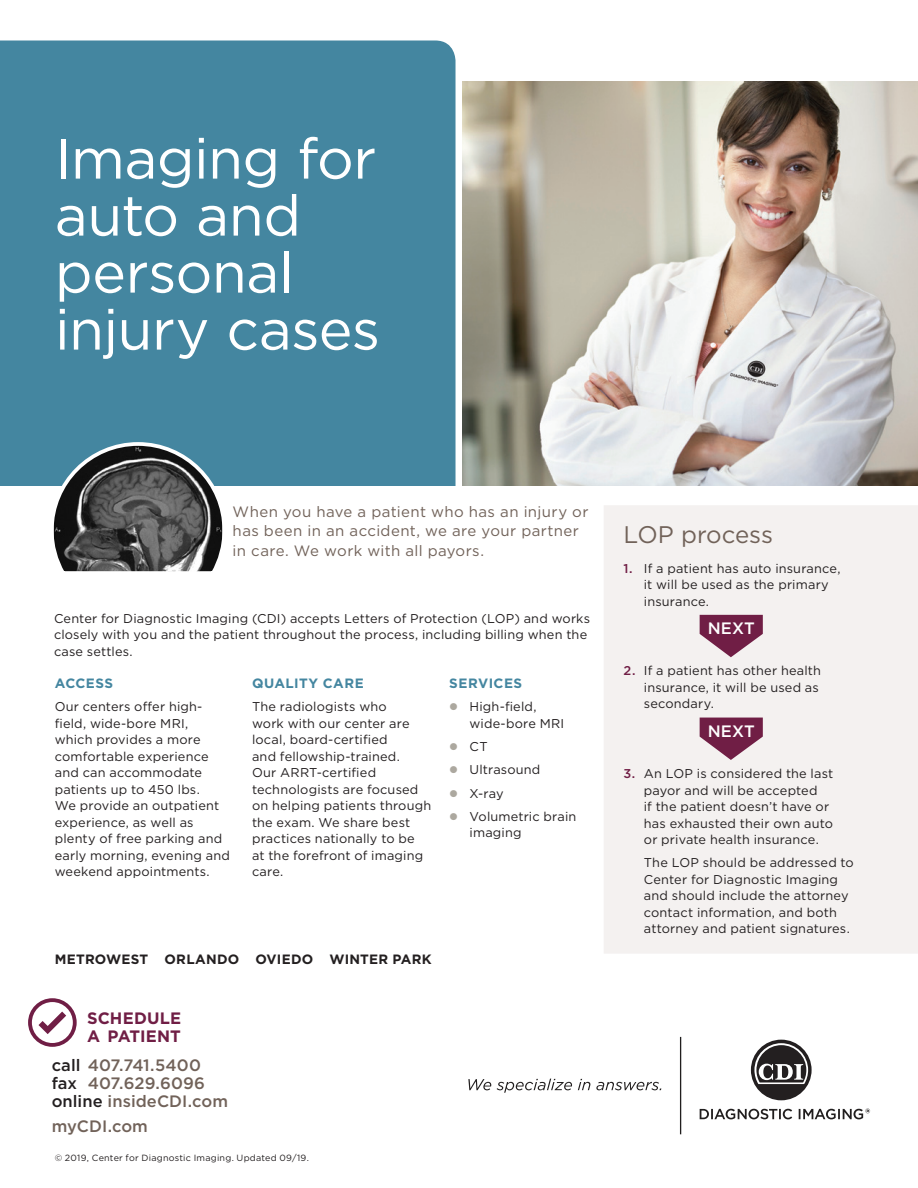
<style>
.page{position:relative;width:918px;height:1188px;background:#fff}
.page>*{position:absolute;margin:0;border:0;box-sizing:border-box;transform-origin:0 0}
.CDI_Cover_Headline{font:57px/57px "Gotham";letter-spacing:-.01em;color:#fff}
.CDI_Subhead_1_Templa{font:24px "Gotham";letter-spacing:-.005em;color:#716259}
.t1{font:500 16.5px/18px "Gotham";letter-spacing:.005em;color:#716259}
.t2{font:700 16.5px/18px "Gotham";color:#701e45}
.t3{font:500 16.5px "Gotham";color:#fff}
.CDI_CoverSnippet_Tem{font:15px/19.5px "Gotham";letter-spacing:.025em;color:#716259}
.CDI_Location_Name_Te{font:700 13.5px "Gotham";letter-spacing:.015em;color:#231f20}
.CDI_Subhead_2_Templa{font:700 13.5px "Gotham";letter-spacing:.035em;color:#4486a0}
.CDI_Body_Copy_Templa{font:12.75px/16.5px "Gotham";letter-spacing:.015em;color:#231f20}
.CDI_Bullet_Body_Temp{font:12.75px/16.5px "Gotham";letter-spacing:.015em;color:#231f20}
.CDI_Disclaimer_Templ{font:9px "Gotham";letter-spacing:.025em;color:#231f20}
.s1{color:#aca89f}
.s2{color:#231f20}
.s3{font-weight:500;color:#701e45}
</style>
<div class="page">
<img style="left:462px;top:81px;width:456px;height:405px">
<div style="left:604px;top:505px;width:314px;height:448px;background:#f4f1f0"></div>
<div style="left:0;top:40px;width:456px;height:446px;background:#4486a0"></div>
<svg style="left:48px;top:440px;width:180px;height:132px;background:#5c666a"></svg>
<svg style="left:680px;top:1037px;width:1px;height:97px"></svg>
<svg style="left:468px;top:1079px;width:23px;height:11px"></svg>
<svg style="left:497px;top:1079px;width:75px;height:14px"></svg>
<svg style="left:578px;top:1079px;width:12px;height:11px"></svg>
<svg style="left:596px;top:1082px;width:65px;height:8px"></svg>
<svg style="left:751px;top:1040px;width:61px;height:60px"></svg>
<svg style="left:700px;top:1109px;width:92px;height:10px"></svg>
<svg style="left:799px;top:1108px;width:71px;height:11px"></svg>
<svg style="left:700px;top:615px;width:63px;height:42px"></svg>
<svg style="left:700px;top:718px;width:63px;height:42px"></svg>
<div style="left:28px;top:998px;width:49px;height:49px;border:4px solid #701e45;border-radius:50%"></div>
<svg style="left:39px;top:1012px;width:27px;height:22px"></svg>
<p class="CDI_Cover_Headline" style="left:55px;top:129px;width:327px">Imaging for auto and personal injury cases</p>
<p class="CDI_CoverSnippet_Tem" style="left:233px;top:502px;width:357px">When you have a patient who has an injury or has been in an accident, we are your partner in care. We work with all payors.</p>
<p class="CDI_Body_Copy_Templa" style="left:54px;top:610px;width:538px">Center for Diagnostic Imaging (CDI) accepts Letters of Protection (LOP) and works closely with you and the patient throughout the process, including billing when the case settles.</p>
<p class="CDI_Subhead_2_Templa" style="left:55px;top:674px;width:60px">ACCESS</p>
<p class="CDI_Body_Copy_Templa" style="left:55px;top:698px;width:177px">Our centers offer high&shy;field, wide-bore MRI,<br>which provides a more comfortable experience and can accommodate patients up to 450 lbs.<br>We provide an outpatient experience, as well as plenty of free parking and early morning, evening and weekend appointments.</p>
<p class="CDI_Subhead_2_Templa" style="left:252px;top:674px;width:113px">QUALITY CARE</p>
<p class="CDI_Body_Copy_Templa" style="left:252px;top:698px;width:181px">The radiologists who<br>work with our center are local, board-certified<br>and fellowship-trained.<br>Our ARRT-certified technologists are focused on helping patients through the exam. We share best practices nationally to be<br>at the forefront of imaging care.</p>
<p class="CDI_Subhead_2_Templa" style="left:449px;top:674px;width:74px">SERVICES</p>
<p class="CDI_Bullet_Body_Temp" style="left:470px;top:698px;width:96px;text-indent:-20px"><span class="s1">●</span> High-field, wide-bore MRI</p>
<p class="CDI_Bullet_Body_Temp" style="left:449px;top:738px;width:40px"><span class="s1">●</span> CT</p>
<p class="CDI_Bullet_Body_Temp" style="left:449px;top:761px;width:93px"><span class="s1">●</span> Ultrasound</p>
<p class="CDI_Bullet_Body_Temp" style="left:449px;top:785px;width:56px"><span class="s1">●</span> X-ray</p>
<p class="CDI_Bullet_Body_Temp" style="left:470px;top:808px;width:108px;text-indent:-20px"><span class="s1">●</span> Volumetric brain imaging</p>
<p class="CDI_Location_Name_Te" style="left:55px;top:951px;width:378px">METROWEST ORLANDO OVIEDO WINTER PARK</p>
<p class="t2" style="left:87px;top:1009px;width:95px">SCHEDULE<br>A PATIENT</p>
<p class="t1" style="left:52px;top:1056px;width:151px"><span class="s2">call</span> 407.741.5400</p>
<p class="t1" style="left:52px;top:1074px;width:178px"><span class="s2">fax</span> 407.629.6096 <span class="s2">online</span> insideCDI.com</p>
<p class="t1" style="left:52px;top:1117px;width:98px">myCDI.com</p>
<p class="CDI_Disclaimer_Templ" style="left:55px;top:1152px;width:256px">© 2019, Center for Diagnostic Imaging. Updated 09/19.</p>
<p class="CDI_Subhead_1_Templa" style="left:624px;top:519px;width:151px">LOP process</p>
<p class="CDI_Bullet_Body_Temp" style="left:624px;top:560px;width:218px"><span class="s3">1.</span> If a patient has auto insurance,</p>
<p class="CDI_Bullet_Body_Temp" style="left:644px;top:576px;width:186px">it will be used as the primary</p>
<p class="CDI_Bullet_Body_Temp" style="left:644px;top:593px;width:67px">insurance.</p>
<p class="t3" style="left:708px;top:618px;width:48px">NEXT</p>
<p class="CDI_Bullet_Body_Temp" style="left:624px;top:662px;width:199px"><span class="s3">2.</span> If a patient has other health</p>
<p class="CDI_Bullet_Body_Temp" style="left:644px;top:679px;width:176px">insurance, it will be used as</p>
<p class="CDI_Bullet_Body_Temp" style="left:644px;top:695px;width:72px">secondary.</p>
<p class="t3" style="left:708px;top:720px;width:48px">NEXT</p>
<p class="CDI_Bullet_Body_Temp" style="left:644px;top:765px;width:191px;text-indent:-20px"><span class="s3">3.</span> An LOP is considered the last payor and will be accepted<br>if the patient doesn’t have or has exhausted their own auto or private health insurance.</p>
<p class="CDI_Bullet_Body_Temp" style="left:644px;top:854px;width:211px">The LOP should be addressed to<br>Center for Diagnostic Imaging and should include the attorney contact information, and both attorney and patient signatures.</p>
</div>
